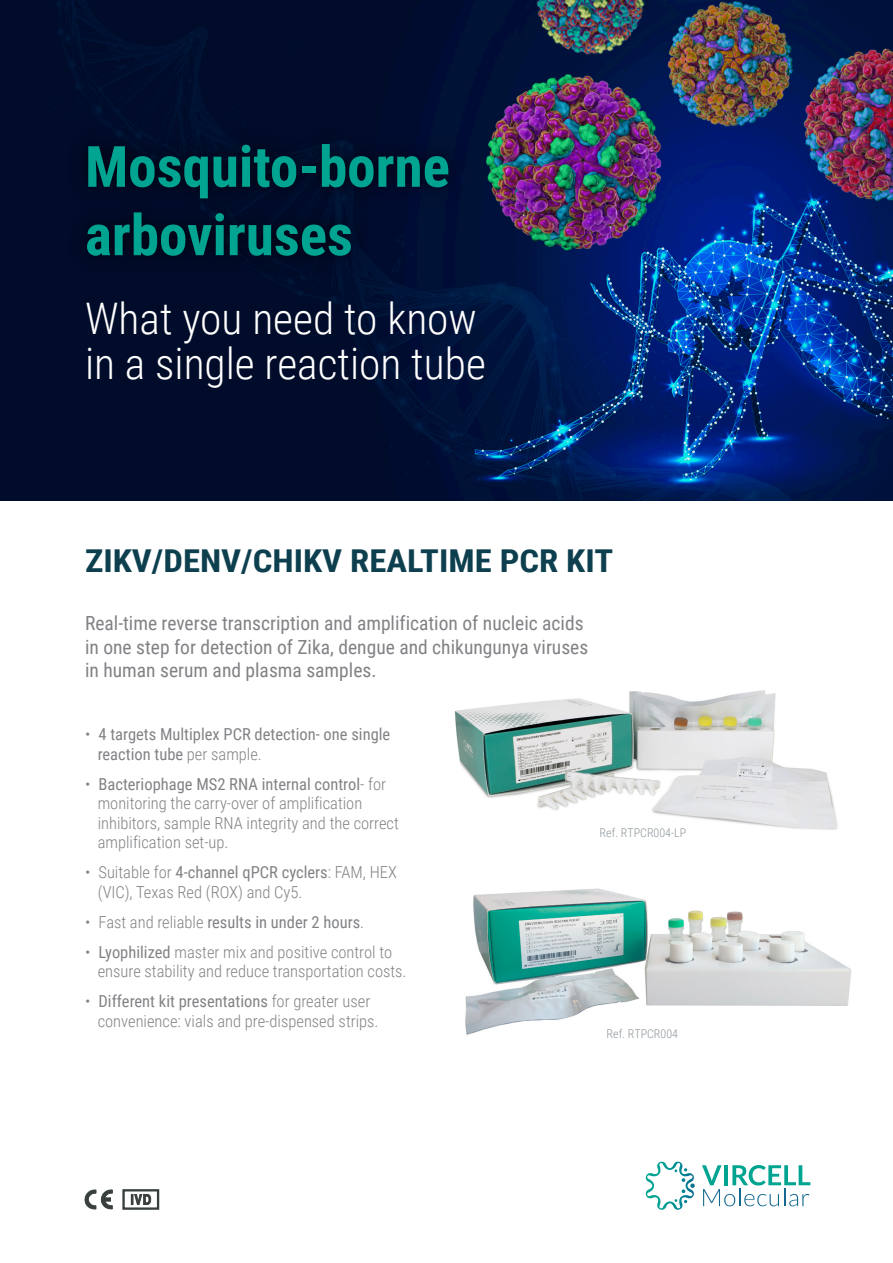
<style>
.page{position:relative;width:893px;height:1263px;background:#fff}
.page>*{position:absolute;margin:0;border:0;box-sizing:border-box;transform-origin:0 0}
.t1{font:700 57px/68.4px "Roboto Condensed";color:#00a490}
.t2{font:300 43.5px/45px "Roboto Condensed";color:#fff}
.t3{font:700 31.5px "Roboto Condensed";color:#0d3f4f;scale:1.1 1}
.t4{font:19.5px/23.4px "Roboto Condensed";color:#808285}
.t5{font:300 16.5px/19.5px "Roboto Condensed";color:#808285}
.t6{font:16.5px/19.5px "Roboto Condensed";color:#808285}
.t7{font:300 12px "Roboto Condensed";color:#8e969c}
.s1{font-weight:300}
.s2{font-weight:400}
</style>
<div class="page">
<img style="left:454px;top:690px;width:384px;height:140px">
<img style="left:465px;top:888px;width:387px;height:147px">
<img style="left:0;top:0;width:893px;height:500px">
<div style="left:122px;top:1189px;width:37px;height:21px;border:2px solid #383f3d"></div>
<svg style="left:131px;top:1194px;width:21px;height:16px"></svg>
<svg style="left:85px;top:1189px;width:28px;height:21px"></svg>
<svg style="left:645px;top:1161px;width:165px;height:49px"></svg>
<img style="left:61px;top:114px;width:511px;height:255px">
<h1 class="t1" style="left:85px;top:130px;width:366px">Mosquito-borne arboviruses</h1>
<h2 class="t2" style="left:85px;top:295px;width:402px">What you need to know in a single reaction tube</h2>
<h3 class="t3" style="left:85px;top:538px;width:482px">ZIKV/DENV/CHIKV REALTIME PCR KIT</h3>
<p class="t4" style="left:85px;top:611px;width:505px">Real-time reverse transcription and amplification of nucleic acids in one step for detection of Zika, dengue and chikungunya viruses in human serum and plasma samples.</p>
<p class="t6" style="left:98px;top:724px;width:294px;text-indent:-13px"><span class="s1">•</span> 4 targets Multiplex PCR detection- one single reaction tube <span class="s1">per sample.</span></p>
<p class="t5" style="left:98px;top:773px;width:303px;text-indent:-13px">• <span class="s2">Bacteriophage MS2 RNA internal control</span>- for monitoring the carry-over of amplification inhibitors, sample RNA integrity and the correct amplification set-up.</p>
<p class="t5" style="left:98px;top:862px;width:301px;text-indent:-13px">• Suitable for <span class="s2">4-channel qPCR cyclers</span>: FAM, HEX (VIC), Texas Red (ROX) and Cy5.</p>
<p class="t6" style="left:85px;top:912px;width:281px"><span class="s1">• Fast and reliable</span> results in under 2 hours<span class="s1">.</span></p>
<p class="t5" style="left:98px;top:941px;width:310px;text-indent:-13px">• <span class="s2">Lyophilized</span> master mix and positive control to ensure stability and reduce transportation costs.</p>
<p class="t5" style="left:98px;top:991px;width:282px;text-indent:-13px">• <span class="s2">Different kit presentations</span> for greater user convenience: vials and pre-dispensed strips.</p>
<p class="t7" style="left:600px;top:824px;width:88px">Ref. RTPCR004-LP</p>
<p class="t7" style="left:607px;top:1025px;width:73px">Ref. RTPCR004</p>
</div>
